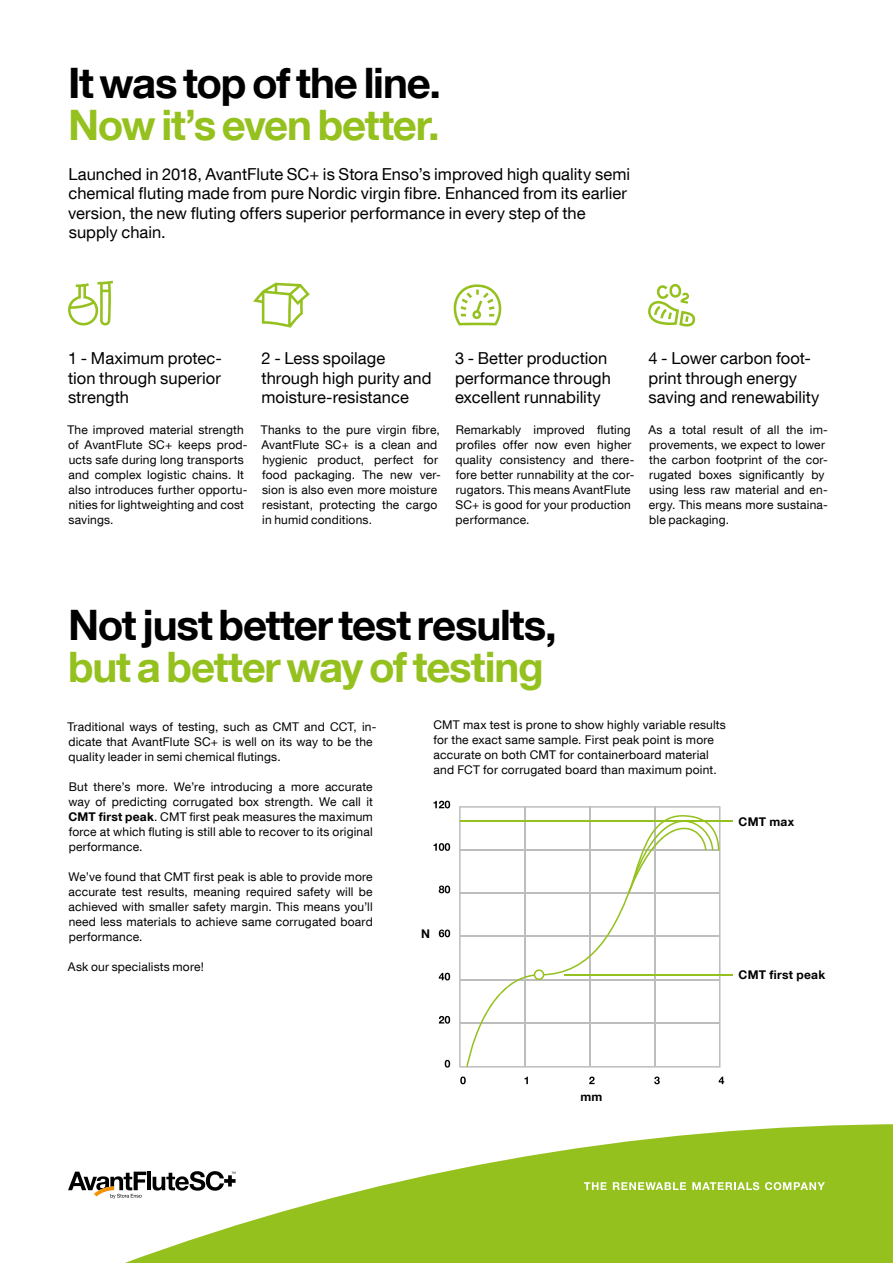
<style>
.page{position:relative;width:893px;height:1263px;background:#fff}
.page>*{position:absolute;margin:0;border:0;box-sizing:border-box;transform-origin:0 0}
.t1{font:700 42px "Helvetica Neue LT Com";letter-spacing:-.03em;color:#000}
.t2{font:700 42px "Helvetica Neue LT Com";letter-spacing:-.03em;color:#95c11f}
.t3{font:16.5px/19.5px "Helvetica Neue LT Com";letter-spacing:.005em;color:#000}
.t4{font:12px/15px "Helvetica Neue LT Com";letter-spacing:.015em;color:#000}
.t5{font:700 12px "Helvetica Neue LT Com";letter-spacing:.02em;color:#000}
.s1{font-weight:700}
</style>
<div class="page">
<svg style="left:125px;top:1124px;width:768px;height:139px;fill:#95c11f"></svg>
<svg style="left:584px;top:1182px;width:23px;height:8px"></svg>
<svg style="left:613px;top:1182px;width:73px;height:8px"></svg>
<svg style="left:692px;top:1182px;width:67px;height:8px"></svg>
<svg style="left:765px;top:1182px;width:60px;height:8px"></svg>
<svg style="left:68px;top:281px;width:45px;height:44px"></svg>
<svg style="left:453px;top:284px;width:49px;height:41px"></svg>
<svg style="left:648px;top:284px;width:48px;height:42px"></svg>
<svg style="left:253px;top:283px;width:57px;height:45px"></svg>
<svg style="left:459px;top:806px;width:261px;height:261px"></svg>
<hr style="left:460px;top:1022px;width:260px;height:1px;background:#bdbdbd">
<hr style="left:460px;top:979px;width:260px;height:1px;background:#bdbdbd">
<hr style="left:460px;top:935px;width:260px;height:1px;background:#bdbdbd">
<hr style="left:460px;top:892px;width:260px;height:1px;background:#bdbdbd">
<hr style="left:460px;top:849px;width:260px;height:2px;background:#bdbdbd">
<hr style="left:524px;top:806px;width:2px;height:260px;background:#bdbdbd">
<hr style="left:589px;top:806px;width:2px;height:260px;background:#bdbdbd">
<hr style="left:655px;top:806px;width:1px;height:260px;background:#bdbdbd">
<svg style="left:445px;top:1060px;width:5px;height:7px"></svg>
<svg style="left:460px;top:1076px;width:6px;height:8px"></svg>
<svg style="left:524px;top:1077px;width:4px;height:7px"></svg>
<svg style="left:589px;top:1076px;width:6px;height:8px"></svg>
<svg style="left:654px;top:1076px;width:6px;height:8px"></svg>
<svg style="left:719px;top:1077px;width:5px;height:7px"></svg>
<svg style="left:439px;top:1016px;width:11px;height:8px"></svg>
<svg style="left:439px;top:973px;width:11px;height:7px"></svg>
<svg style="left:439px;top:929px;width:11px;height:8px"></svg>
<svg style="left:439px;top:885px;width:11px;height:8px"></svg>
<svg style="left:433px;top:843px;width:17px;height:8px"></svg>
<svg style="left:433px;top:801px;width:17px;height:7px"></svg>
<hr style="left:460px;top:820px;width:273px;height:2px;background:#95c11f">
<hr style="left:564px;top:974px;width:169px;height:1px;background:#95c11f">
<svg style="left:466px;top:822px;width:247px;height:245px"></svg>
<svg style="left:628px;top:815px;width:91px;height:78px"></svg>
<svg style="left:534px;top:969px;width:10px;height:11px"></svg>
<hr style="left:147px;top:1171px;width:4px;height:19px;background:#000">
<svg style="left:68px;top:1171px;width:78px;height:28px"></svg>
<svg style="left:153px;top:1171px;width:83px;height:20px"></svg>
<h1 class="t1" style="left:68px;top:57px;width:375px">It was top of the line.</h1>
<h1 class="t2" style="left:68px;top:99px;width:373px">Now it’s even better.</h1>
<p class="t3" style="left:68px;top:164px;width:563px">Launched in 2018, AvantFlute SC+ is Stora Enso’s improved high quality semi chemical fluting made from pure Nordic virgin fibre. Enhanced from its earlier version, the new fluting offers superior performance in every step of the supply chain.</p>
<h2 class="t3" style="left:68px;top:348px;width:156px;text-align:justify">1 - Maximum protec&shy;tion through superior strength</h2>
<p class="t4" style="left:67px;top:422px;width:181px">The improved material strength of AvantFlute SC+ keeps prod&shy;ucts safe during long transports and complex logistic chains. It also introduces further opportu&shy;nities for lightweighting and cost savings.</p>
<h2 class="t3" style="left:261px;top:348px;width:171px">2 - Less spoilage through high purity and moisture-resistance</h2>
<p class="t4" style="left:261px;top:422px;width:181px">Thanks to the pure virgin fibre,<br>AvantFlute SC+ is a clean and hygienic product, perfect for food packaging. The new ver&shy;sion is also even more moisture resistant, protecting the cargo in humid conditions.</p>
<h2 class="t3" style="left:455px;top:348px;width:157px">3 - Better production performance through excellent runnability</h2>
<p class="t4" style="left:455px;top:422px;width:180px">Remarkably improved fluting profiles offer now even higher quality consistency and there&shy;fore better runnability at the cor&shy;rugators. This means AvantFlute<br>SC+ is good for your production performance.</p>
<h2 class="t3" style="left:648px;top:348px;width:173px">4 - Lower carbon foot&shy;print through energy saving and renewability</h2>
<p class="t4" style="left:648px;top:422px;width:181px">As a total result of all the im&shy;provements, we expect to lower the carbon footprint of the cor&shy;rugated boxes significantly by using less raw material and en&shy;ergy. This means more sustaina&shy;ble packaging.</p>
<h1 class="t1" style="left:68px;top:598px;width:490px">Not just better test results,</h1>
<h1 class="t2" style="left:68px;top:640px;width:477px">but a better way of testing</h1>
<p class="t4" style="left:67px;top:719px;width:310px">Traditional ways of testing, such as CMT and CCT, in&shy;dicate that AvantFlute SC+ is well on its way to be the quality leader in semi chemical flutings.</p>
<p class="t4" style="left:68px;top:779px;width:306px;text-align:justify">But there’s more. We’re introducing a more accurate way of predicting corrugated box strength. We call it <span class="s1">CMT first peak</span>. CMT first peak measures the maximum force at which fluting is still able to recover to its original performance.</p>
<p class="t4" style="left:68px;top:869px;width:306px;text-align:justify">We’ve found that CMT first peak is able to provide more accurate test results, meaning required safety will be achieved with smaller safety margin. This means you’ll need less materials to achieve same corrugated board performance.</p>
<p class="t4" style="left:68px;top:959px;width:137px">Ask our specialists more!</p>
<p class="t4" style="left:433px;top:717px;width:294px">CMT max test is prone to show highly variable results for the exact same sample. First peak point is more accurate on both CMT for containerboard material and FCT for corrugated board than maximum point.</p>
<p class="t5" style="left:739px;top:814px;width:57px">CMT max</p>
<p class="t5" style="left:421px;top:926px;width:10px">N</p>
<p class="t5" style="left:739px;top:967px;width:88px">CMT first peak</p>
<p class="t5" style="left:580px;top:1089px;width:24px">mm</p>
</div>
